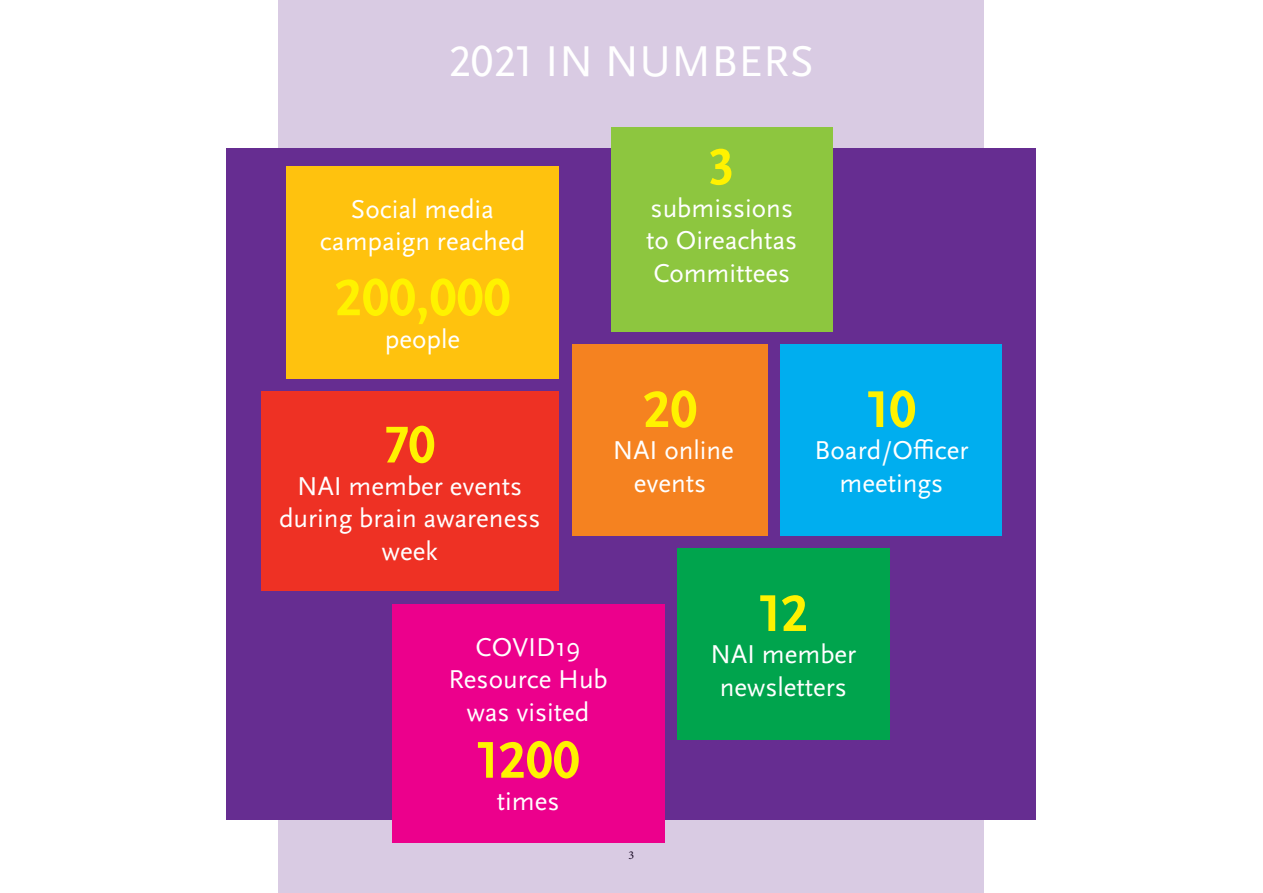
<style>
.page{position:relative;width:1263px;height:893px;background:#fff}
.page>*{position:absolute;margin:0;border:0;box-sizing:border-box;transform-origin:0 0}
.t1{font:700 54px "Scala Sans Pro";color:#fff200}
.t2{font:45px "Scala Sans Pro";letter-spacing:.01em;color:#fff}
.t3{font:27px/32.4px "Scala Sans Pro";color:#fff;text-align:center}
.t4{font:12px "Minion Pro";color:#000}
</style>
<div class="page">
<div style="left:279px;top:0;width:705px;height:893px;background:#d9cbe3"></div>
<div style="left:227px;top:148px;width:809px;height:672px;background:#662d91"></div>
<div style="left:392px;top:604px;width:272px;height:238px;background:#ec008c"></div>
<div style="left:572px;top:344px;width:196px;height:191px;background:#f58220"></div>
<div style="left:611px;top:128px;width:221px;height:204px;background:#8dc63f"></div>
<div style="left:286px;top:167px;width:273px;height:212px;background:#ffc20e"></div>
<div style="left:781px;top:344px;width:221px;height:191px;background:#00aeef"></div>
<div style="left:677px;top:548px;width:213px;height:191px;background:#00a44d"></div>
<div style="left:261px;top:391px;width:298px;height:200px;background:#ee3124"></div>
<h2 class="t2" style="left:449px;top:35px;width:367px">2021 IN NUMBERS</h2>
<p class="t3" style="left:320px;top:193px;width:207px">Social media campaign reached</p>
<h1 class="t1" style="left:335px;top:267px;width:177px">200,000</h1>
<p class="t3" style="left:385px;top:323px;width:77px">people</p>
<h1 class="t1" style="left:708px;top:136px;width:28px">3</h1>
<p class="t3" style="left:646px;top:192px;width:153px;text-align:left">submissions to Oireachtas<br>Committees</p>
<h1 class="t1" style="left:384px;top:414px;width:52px">70</h1>
<p class="t3" style="left:279px;top:470px;width:263px">NAI member events during brain awareness week</p>
<h1 class="t1" style="left:643px;top:378px;width:55px">20</h1>
<p class="t3" style="left:613px;top:434px;width:123px">NAI online events</p>
<h1 class="t1" style="left:867px;top:378px;width:50px">10</h1>
<p class="t3" style="left:814px;top:434px;width:155px">Board/Officer meetings</p>
<p class="t3" style="left:448px;top:631px;width:161px">COVID19<br>Resource Hub was visited</p>
<h1 class="t1" style="left:477px;top:729px;width:104px">1200</h1>
<p class="t3" style="left:497px;top:785px;width:64px">times</p>
<h1 class="t1" style="left:759px;top:582px;width:50px">12</h1>
<p class="t3" style="left:710px;top:638px;width:147px">NAI member newsletters</p>
<p class="t4" style="left:629px;top:847px;width:7px">3</p>
</div>
